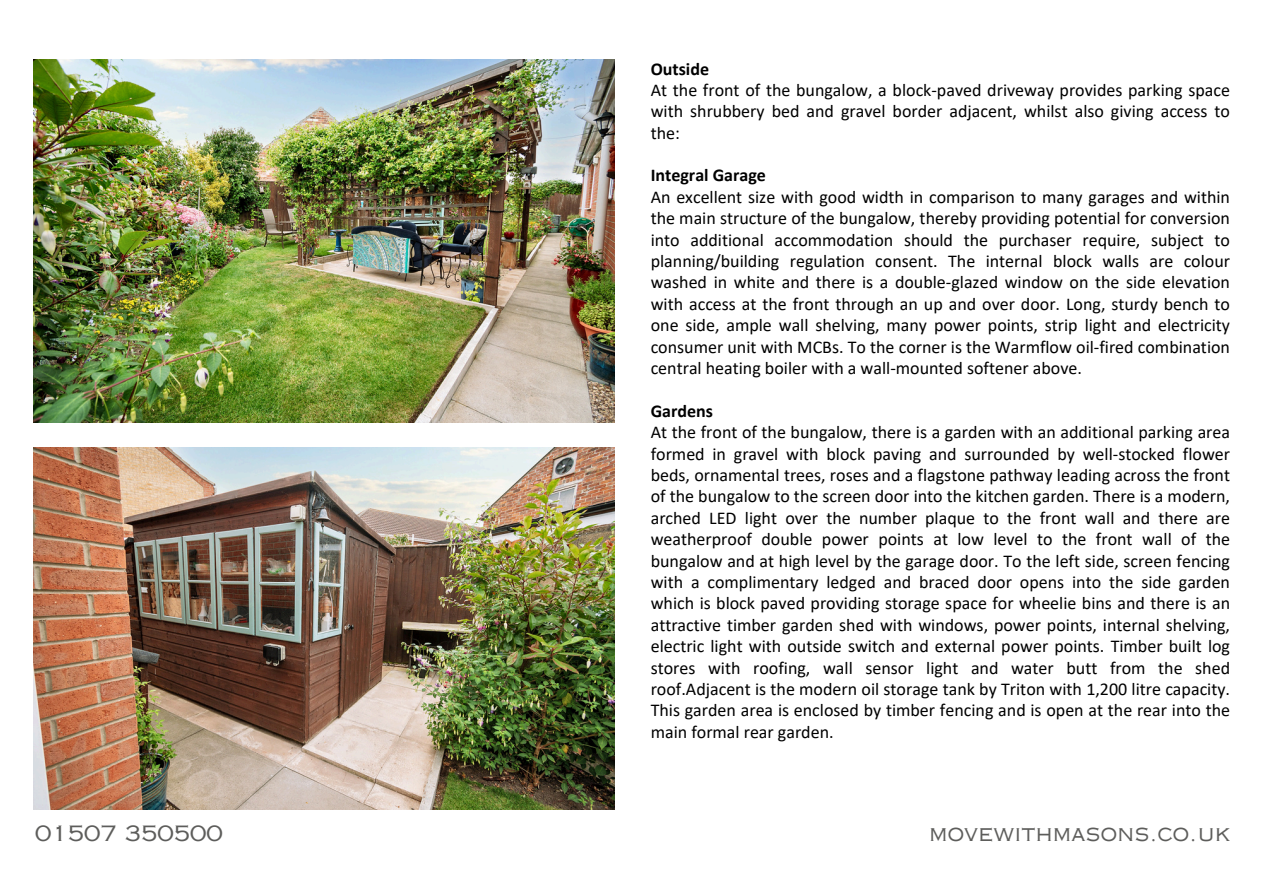
<style>
.page{position:relative;width:1263px;height:894px;background:#fff}
.page>*{position:absolute;margin:0;border:0;box-sizing:border-box;transform-origin:0 0}
.t1{font:21px "Copperplate Gothic LT Pro 32 AB";color:#5d5d5b}
.t2{font:18px/21.3px "Calibri";color:#000;text-align:justify}
.t3{font:700 18px "Calibri";color:#000}
</style>
<div class="page">
<img style="left:34px;top:60px;width:580px;height:362px">
<img style="left:34px;top:447px;width:580px;height:362px">
<p class="t3" style="left:651px;top:61px;width:60px">Outside</p>
<h1 class="t2" style="left:651px;top:81px;width:581px">At the front of the bungalow, a block-paved driveway provides parking space with shrubbery bed and gravel border adjacent, whilst also giving access to the:</h1>
<p class="t3" style="left:651px;top:168px;width:117px">Integral Garage</p>
<p class="t2" style="left:651px;top:188px;width:581px">An excellent size with good width in comparison to many garages and within the main structure of the bungalow, thereby providing potential for conversion into additional accommodation should the purchaser require, subject to planning/building regulation consent. The internal block walls are colour washed in white and there is a double-glazed window on the side elevation with access at the front through an up and over door. Long, sturdy bench to one side, ample wall shelving, many power points, strip light and electricity consumer unit with MCBs. To the corner is the Warmflow oil-fired combination central heating boiler with a wall-mounted softener above.</p>
<p class="t3" style="left:651px;top:403px;width:64px">Gardens</p>
<p class="t2" style="left:651px;top:423px;width:581px">At the front of the bungalow, there is a garden with an additional parking area formed in gravel with block paving and surrounded by well-stocked flower beds, ornamental trees, roses and a flagstone pathway leading across the front of the bungalow to the screen door into the kitchen garden. There is a modern, arched LED light over the number plaque to the front wall and there are weatherproof double power points at low level to the front wall of the bungalow and at high level by the garage door. To the left side, screen fencing with a complimentary ledged and braced door opens into the side garden which is block paved providing storage space for wheelie bins and there is an attractive timber garden shed with windows, power points, internal shelving, electric light with outside switch and external power points. Timber built log stores with roofing, wall sensor light and water butt from the shed roof.Adjacent is the modern oil storage tank by Triton with 1,200 litre capacity.<br>This garden area is enclosed by timber fencing and is open at the rear into the main formal rear garden.</p>
<p class="t1" style="left:35px;top:825px;width:189px">01507 350500</p>
<p class="t1" style="left:929px;top:825px;width:302px">MOVEWITHMASONS.CO.UK</p>
</div>
